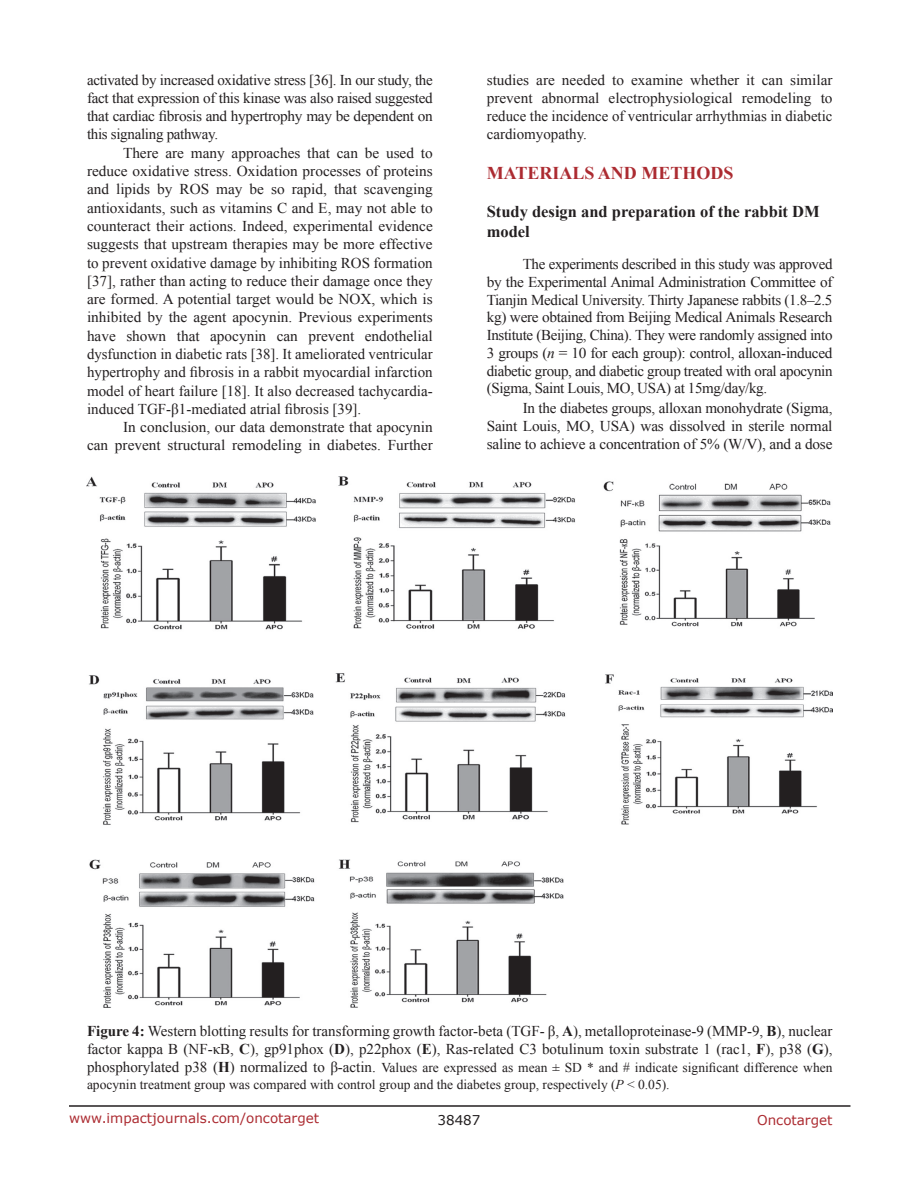
<style>
.page{position:relative;width:918px;height:1188px;background:#fff}
.page>*{position:absolute;margin:0;border:0;box-sizing:border-box;transform-origin:0 0}
.Heading{font:700 18px "Times New Roman";color:#ac2b31}
.SubHeading{font:700 16.5px/19.8px "Times New Roman";color:#231f20}
.BodyText{font:15px/18.3px "Times New Roman";color:#231f20;text-align:justify}
.FigureText{font:15px/18px "Times New Roman";color:#231f20}
.FigureText-2{font:13.5px/16.2px "Times New Roman";color:#231f20}
.t1{font:13.5px "Verdana";color:#ac2b31}
.t2{font:13.5px "Verdana";color:#231f20}
.s1{font-style:italic}
.s2{font-weight:700}
.s3{font-size:15px}
.s4{font-weight:700;font-size:15px}
</style>
<div class="page">
<hr style="left:69px;top:1105px;width:781px;height:2px;background:#231f20">
<img style="left:86px;top:476px;width:746px;height:532px">
<p class="BodyText" style="left:87px;top:71px;width:347px">activated by increased oxidative stress [36]. In our study, the fact that expression of this kinase was also raised suggested that cardiac fibrosis and hypertrophy may be dependent on this signaling pathway.</p>
<p class="BodyText" style="left:87px;top:143px;width:347px;text-indent:36px">There are many approaches that can be used to reduce oxidative stress. Oxidation processes of proteins and lipids by ROS may be so rapid, that scavenging antioxidants, such as vitamins C and E, may not able to counteract their actions. Indeed, experimental evidence suggests that upstream therapies may be more effective to prevent oxidative damage by inhibiting ROS formation [37], rather than acting to reduce their damage once they are formed. A potential target would be NOX, which is inhibited by the agent apocynin. Previous experiments have shown that apocynin can prevent endothelial dysfunction in diabetic rats [38]. It ameliorated ventricular hypertrophy and fibrosis in a rabbit myocardial infarction model of heart failure [18]. It also decreased tachycardia&shy;induced TGF-β1-mediated atrial fibrosis [39].</p>
<p class="BodyText" style="left:87px;top:418px;width:347px;text-align:right">In conclusion, our data demonstrate that apocynin<br>can prevent structural remodeling in diabetes. Further</p>
<p class="BodyText" style="left:487px;top:71px;width:347px">studies are needed to examine whether it can similar prevent abnormal electrophysiological remodeling to reduce the incidence of ventricular arrhythmias in diabetic cardiomyopathy.</p>
<p class="Heading" style="left:487px;top:161px;width:248px">MATERIALS AND METHODS</p>
<p class="SubHeading" style="left:487px;top:201px;width:334px">Study design and preparation of the rabbit DM model</p>
<p class="BodyText" style="left:487px;top:255px;width:347px;line-height:17.7px;text-indent:36px">The experiments described in this study was approved by the Experimental Animal Administration Committee of Tianjin Medical University. Thirty Japanese rabbits (1.8–2.5 kg) were obtained from Beijing Medical Animals Research Institute (Beijing, China). They were randomly assigned into 3 groups (<span class="s1">n</span> = 10 for each group): control, alloxan-induced diabetic group, and diabetic group treated with oral apocynin (Sigma, Saint Louis, MO, USA) at 15mg/day/kg.</p>
<p class="BodyText" style="left:487px;top:398px;width:347px;text-indent:36px">In the diabetes groups, alloxan monohydrate (Sigma, Saint Louis, MO, USA) was dissolved in sterile normal saline to achieve a concentration of 5% (W/V), and a dose</p>
<p class="FigureText" style="left:87px;top:1022px;width:747px"><span class="s2">Figure 4:</span> Western blotting results for transforming growth factor-beta (TGF- β, <span class="s2">A</span>), metalloproteinase-9 (MMP-9, <span class="s2">B</span>), nuclear factor kappa B (NF-κB, <span class="s2">C</span>), gp91phox (<span class="s2">D</span>), p22phox (<span class="s2">E</span>), Ras-related C3 botulinum toxin substrate 1 (rac1, <span class="s2">F</span>), p38 (<span class="s2">G</span>),</p>
<p class="FigureText-2" style="left:87px;top:1060px;width:747px"><span class="s3">phosphorylated p38 (</span><span class="s4">H</span><span class="s3">) normalized to β-actin.</span> Values are expressed as mean ± SD * and # indicate significant difference when apocynin treatment group was compared with control group and the diabetes group, respectively (<span class="s1">P</span> &lt; 0.05).</p>
<p class="t1" style="left:69px;top:1109px;width:252px">www.impactjournals.com/oncotarget</p>
<p class="t2" style="left:438px;top:1111px;width:44px">38487</p>
<p class="t1" style="left:757px;top:1111px;width:77px">Oncotarget</p>
</div>
